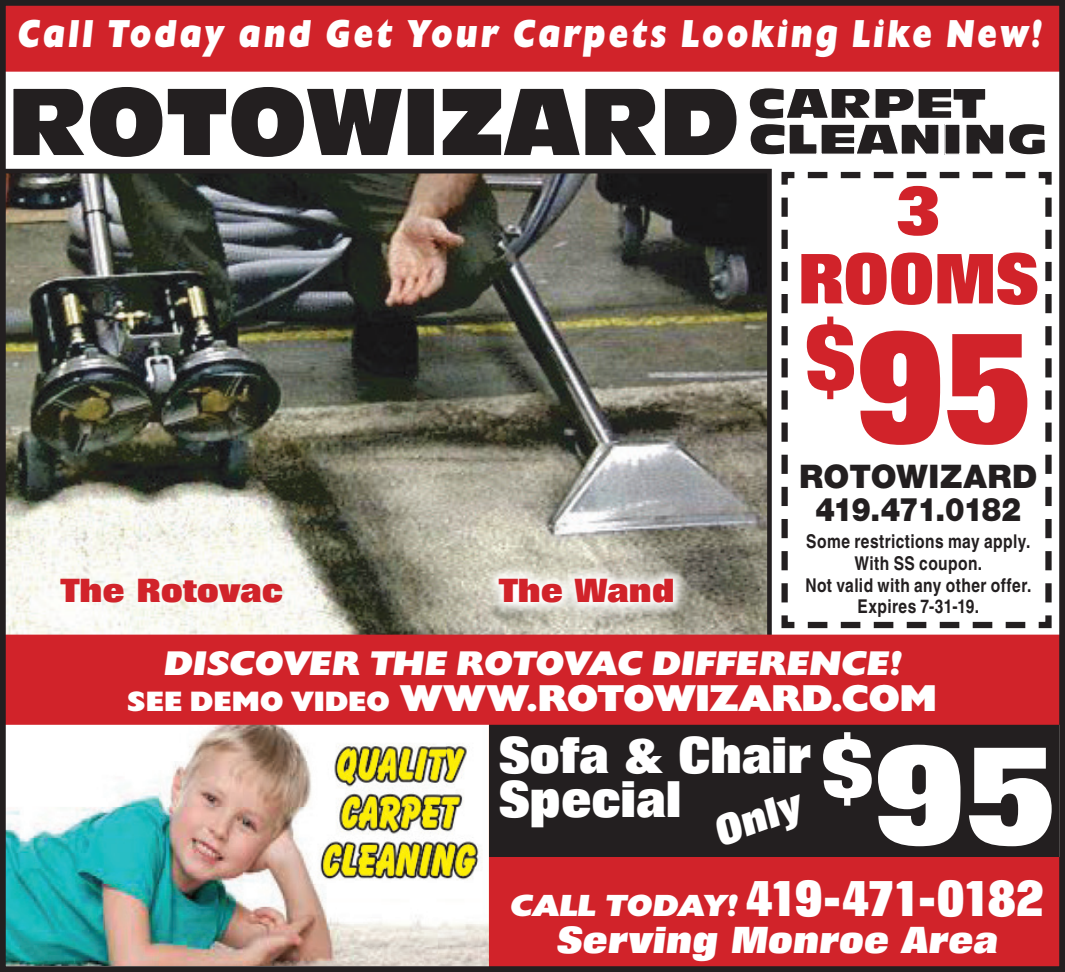
<style>
.page{position:relative;width:1065px;height:972px;background:#fff}
.page>*{position:absolute;margin:0;border:0;box-sizing:border-box;transform-origin:0 0}
.t1{font:800 158.4px "Folio";color:#d1232a;scale:.78 1}
.t2{font:800 140.7px "Folio";color:#fff;scale:.9 1}
.t3{font:800 92.4px "Folio";color:#d1232a;scale:.78 1}
.t4{font:800 69px/69px "Folio";color:#d1232a;text-align:center;scale:.89 1}
.t5{font:800 51.6px "Folio";letter-spacing:-.065em;color:#fff;scale:.75 1}
.t6{font:800 50.1px/45px "Folio";color:#fff;scale:.89 1}
.t7{font:800 40.8px "Folio";color:#fff;scale:.89 1}
.t8{font:37.5px "Gallant Ital";letter-spacing:.115em;color:#fff;scale:.84 1}
.t9{font:800 36.6px "Folio";color:#fff}
.t10{font:35.7px "Gallant";letter-spacing:.015em;color:#fff;scale:1.1 1}
.t11{font:32.7px "Gallant Ital";letter-spacing:.02em;color:#fff;scale:1.1 1}
.t12{font:800 32.7px "Folio";color:#d1232a}
.t13{font:900 32.7px "Helvetica Neue";letter-spacing:-.04em;color:#231f20;scale:.9 1}
.t14{font:900 32.7px "Helvetica Neue";letter-spacing:.015em;color:#231f20}
.t15{font:700 condensed 18.9px/21.6px "Helvetica";letter-spacing:.02em;color:#231f20;text-align:center}
.s1{font-size:27px}
.s2{font-family:"Gallant Ital";font-weight:400;font-size:29.4px}
</style>
<div class="page">
<div style="left:482px;top:699px;width:576px;height:179px;background:#231f20"></div>
<div style="left:489px;top:858px;width:574px;height:111px;background:#d1232a"></div>
<img style="left:7px;top:169px;width:765px;height:466px">
<div style="left:7px;top:7px;width:1051px;height:65px;background:#d1232a"></div>
<svg style="left:13px;top:87px;width:389px;height:70px"></svg>
<div style="left:407px;top:88px;width:28px;height:68px;background:#231f20"></div>
<div style="left:406px;top:87px;width:29px;height:70px;border:2px solid #fff"></div>
<svg style="left:442px;top:88px;width:295px;height:67px"></svg>
<svg style="left:749px;top:88px;width:296px;height:67px"></svg>
<svg style="left:781px;top:171px;width:271px;height:458px"></svg>
<img style="left:7px;top:725px;width:482px;height:240px">
<div style="left:4px;top:636px;width:1057px;height:87px;background:#d1232a"></div>
<div style="left:3px;top:635px;width:1060px;height:90px;border:3px solid #d1232a"></div>
<svg style="left:484px;top:563px;width:205px;height:55px"></svg>
<div style="left:0;top:0;width:1065px;height:972px;border:6px solid #231f20"></div>
<h3 class="t8" style="left:17px;top:16px;width:1220px">Call Today and Get Your Carpets Looking Like New!</h3>
<h3 class="t4" style="left:798px;top:176px;width:272px">3<br>ROOMS</h3>
<h3 class="t3" style="left:804px;top:304px;width:68px">$</h3>
<h1 class="t1" style="left:856px;top:296px;width:227px">95</h1>
<h3 class="t12" style="left:61px;top:572px;width:224px">The Rotovac</h3>
<h3 class="t12" style="left:499px;top:572px;width:177px">The Wand</h3>
<h3 class="t14" style="left:799px;top:457px;width:240px">ROTOWIZARD</h3>
<h3 class="t13" style="left:816px;top:490px;width:230px">419.471.0182</h3>
<p class="t15" style="left:805px;top:530px;width:227px">Some restrictions may apply.<br>With SS coupon.<br>Not valid with any other offer.<br>Expires 7-31-19.</p>
<h3 class="t11" style="left:164px;top:648px;width:671px">DISCOVER THE ROTOVAC DIFFERENCE!</h3>
<h3 class="t10" style="left:128px;top:681px;width:737px"><span class="s1">SEE DEMO VIDEO</span> WWW.ROTOWIZARD.COM</h3>
<h3 class="t6" style="left:499px;top:733px;width:351px">Sofa &amp; Chair<br>Special</h3>
<h3 class="t7" style="left:707px;top:811px;width:103px;rotate:-20deg">Only</h3>
<h2 class="t2" style="left:821px;top:714px;width:264px"><sup>$</sup>95</h2>
<h3 class="t5" style="left:509px;top:868px;width:715px"><span class="s2">CALL TODAY!</span> 419-471-0182</h3>
<h3 class="t9" style="left:556px;top:920px;width:447px">Serving Monroe Area</h3>
</div>
